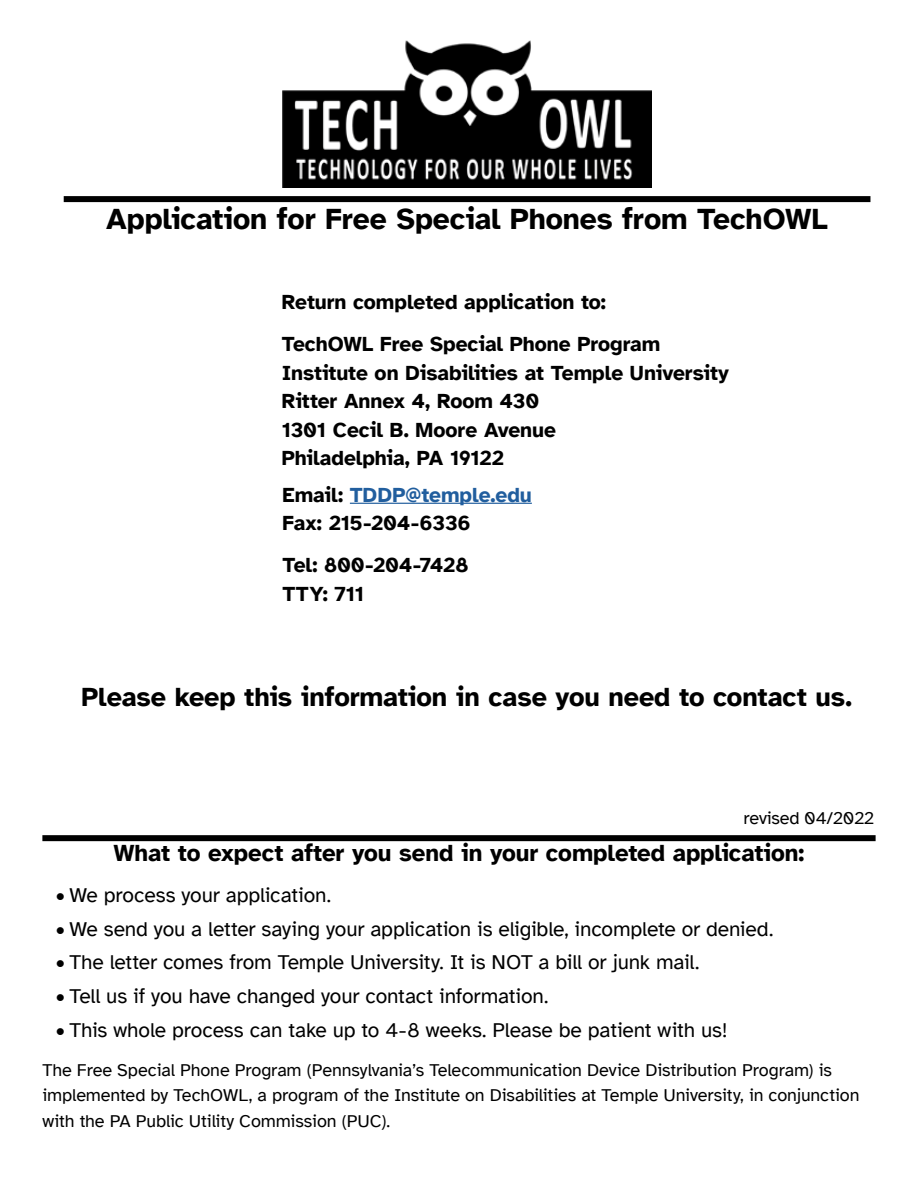
<style>
.page{position:relative;width:918px;height:1188px;background:#fff}
.page>*{position:absolute;margin:0;border:0;box-sizing:border-box;transform-origin:0 0}
.t1{font:700 30px "Atkinson Hyperlegible";color:#000}
.t2{font:700 27px "Atkinson Hyperlegible";letter-spacing:-.005em;color:#000}
.t3{font:700 24px "Atkinson Hyperlegible";letter-spacing:-.005em;color:#000}
.t4{font:21px "Atkinson Hyperlegible";letter-spacing:-.01em;color:#000}
.t5{font:700 21px/28.5px "Atkinson Hyperlegible";letter-spacing:-.005em;color:#000}
.t6{font:18px/25.5px "Atkinson Hyperlegible";letter-spacing:-.01em;color:#000}
.s1{color:#215e9e}
</style>
<div class="page">
<div style="left:42px;top:835px;width:834px;height:6px;background:#000"></div>
<div style="left:64px;top:196px;width:806px;height:6px;background:#000"></div>
<hr style="left:350px;top:503px;width:182px;height:1px;background:#215e9e">
<img style="left:283px;top:40px;width:369px;height:147px">
<h1 class="t1" style="left:106px;top:201px;width:723px">Application for Free Special Phones from TechOWL</h1>
<p class="t5" style="left:282px;top:288px;width:326px">Return completed application to:</p>
<p class="t5" style="left:282px;top:330px;width:449px">TechOWL Free Special Phone Program<br>Institute on Disabilities at Temple University<br>Ritter Annex 4, Room 430<br>1301 Cecil B. Moore Avenue<br>Philadelphia, PA 19122</p>
<p class="t5" style="left:283px;top:480px;width:251px">Email: <span class="s1">TDDP@temple.edu<br></span>Fax: 215-204-6336</p>
<p class="t5" style="left:283px;top:551px;width:187px">Tel: 800-204-7428<br>TTY: 711</p>
<h2 class="t2" style="left:82px;top:681px;width:772px">Please keep this information in case you need to contact us.</h2>
<p class="t6" style="left:744px;top:805px;width:132px">revised 04/2022</p>
<h2 class="t3" style="left:113px;top:839px;width:692px">What to expect after you send in your completed application:</h2>
<p class="t4" style="left:56px;top:883px;width:277px">• We process your application.</p>
<p class="t4" style="left:56px;top:917px;width:719px">• We send you a letter saying your application is eligible, incomplete or denied.</p>
<p class="t4" style="left:56px;top:951px;width:645px">• The letter comes from Temple University. It is NOT a bill or junk mail.</p>
<p class="t4" style="left:56px;top:985px;width:494px">• Tell us if you have changed your contact information.</p>
<p class="t4" style="left:56px;top:1018px;width:673px">• This whole process can take up to 4-8 weeks. Please be patient with us!</p>
<p class="t6" style="left:42px;top:1057px;width:819px">The Free Special Phone Program (Pennsylvania’s Telecommunication Device Distribution Program) is implemented by TechOWL, a program of the Institute on Disabilities at Temple University, in conjunction with the PA Public Utility Commission (PUC).</p>
</div>
